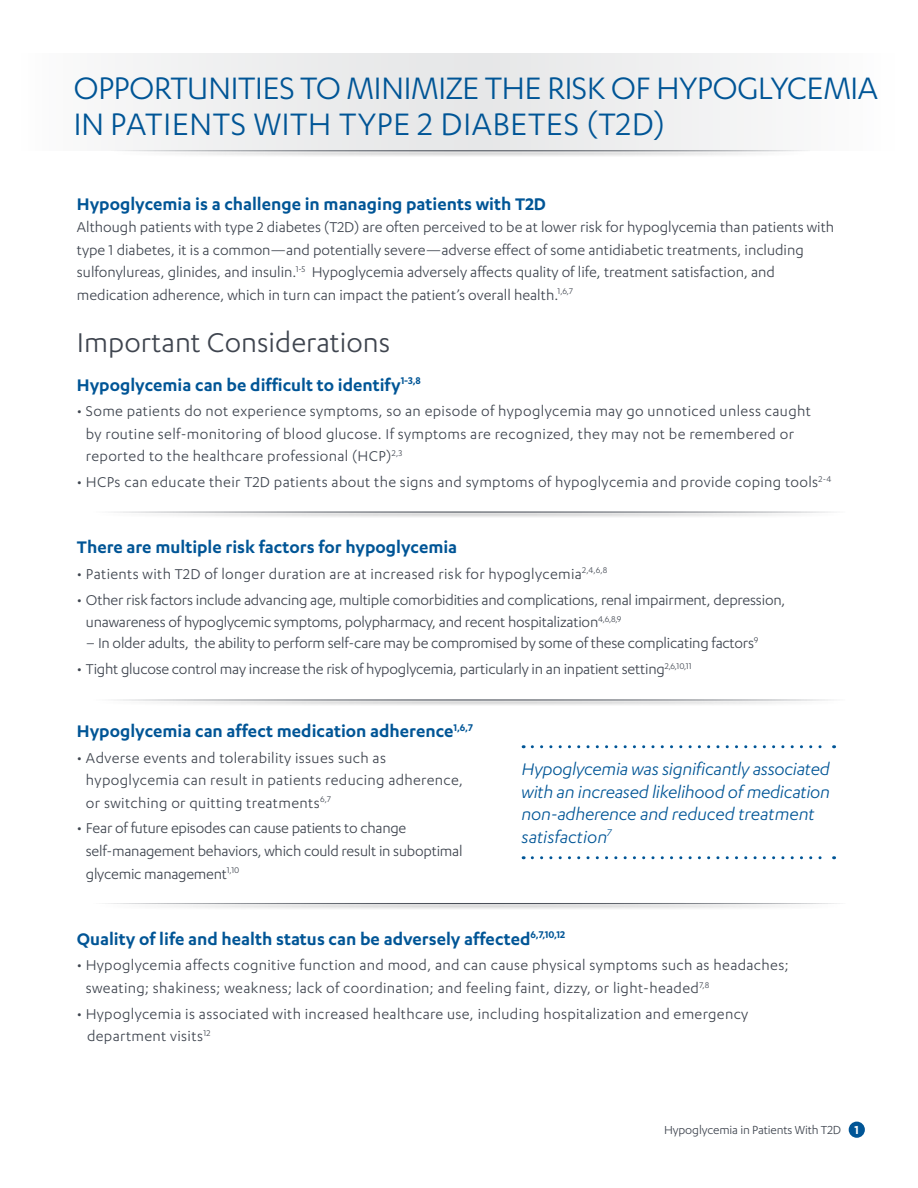
<style>
.page{position:relative;width:918px;height:1188px;background:#fff}
.page>*{position:absolute;margin:0;border:0;box-sizing:border-box;transform-origin:0 0}
.t1{font:36px/36px "Karbon";letter-spacing:-.02em;color:#005596}
.t2{font:31.5px "Karbon";color:#3f454f}
.t3{font:600 19.5px "Karbon";color:#005596}
.t4{font:italic 19.5px/22.5px "Karbon";letter-spacing:-.01em;color:#005596}
.t5{font:16.5px/22.5px "Karbon";letter-spacing:.005em;color:#3f454f}
.t6{font:16.5px/22.5px "Karbon";letter-spacing:-.015em;color:#3f454f}
.t7{font:13.5px "Karbon";letter-spacing:-.01em;color:#3f454f}
.s1{font-weight:600;color:#fff}
</style>
<div class="page">
<div style="left:849px;top:1122px;width:16px;height:16px;background:#005596;border-radius:50%"></div>
<div style="left:92px;top:511px;width:752px;height:7px;background:#000;opacity:.8"></div>
<hr style="left:90px;top:512px;width:755px;height:1px;background:#3f454f">
<div style="left:92px;top:698px;width:752px;height:8px;background:#000;opacity:.8"></div>
<hr style="left:90px;top:700px;width:755px;height:1px;background:#3f454f">
<div style="left:92px;top:902px;width:752px;height:8px;background:#000;opacity:.8"></div>
<hr style="left:90px;top:903px;width:755px;height:1px;background:#3f454f">
<div style="left:14px;top:54px;width:890px;height:96px;background:linear-gradient(to right,#eff0f0,#f1f2f2)"></div>
<div style="left:110px;top:149px;width:698px;height:8px;background:#000;opacity:.8"></div>
<hr style="left:108px;top:150px;width:702px;height:1px;background:#3f454f">
<svg style="left:532px;top:745px;width:303px;height:3px"></svg>
<svg style="left:532px;top:856px;width:303px;height:3px"></svg>
<h1 class="t1" style="left:74px;top:69px;width:806px">OPPORTUNITIES TO MINIMIZE THE RISK OF HYPOGLYCEMIA<br>IN PATIENTS WITH TYPE 2 DIABETES (T2D)</h1>
<p class="t3" style="left:77px;top:193px;width:471px">Hypoglycemia is a challenge in managing patients with T2D</p>
<p class="t5" style="left:77px;top:216px;width:759px">Although patients with type 2 diabetes (T2D) are often perceived to be at lower risk for hypoglycemia than patients with type 1 diabetes, it is a common—and potentially severe—adverse effect of some antidiabetic treatments, including sulfonylureas, glinides, and insulin.<sup>1-5</sup> Hypoglycemia adversely affects quality of life, treatment satisfaction, and medication adherence, which in turn can impact the patient’s overall health.<sup>1,6,7</sup></p>
<h2 class="t2" style="left:77px;top:325px;width:315px">Important Considerations</h2>
<p class="t3" style="left:77px;top:374px;width:346px">Hypoglycemia can be difficult to identify<sup>1-3,8</sup></p>
<p class="t5" style="left:86px;top:400px;width:727px;text-indent:-9px">• Some patients do not experience symptoms, so an episode of hypoglycemia may go unnoticed unless caught by routine self-monitoring of blood glucose. If symptoms are recognized, they may not be remembered or reported to the healthcare professional (HCP)<sup>2,3</sup></p>
<p class="t5" style="left:77px;top:470px;width:756px">• HCPs can educate their T2D patients about the signs and symptoms of hypoglycemia and provide coping tools<sup>2-4</sup></p>
<p class="t3" style="left:77px;top:536px;width:382px">There are multiple risk factors for hypoglycemia</p>
<p class="t5" style="left:77px;top:562px;width:532px">• Patients with T2D of longer duration are at increased risk for hypoglycemia<sup>2,4,6,8</sup></p>
<p class="t6" style="left:86px;top:588px;width:701px;text-indent:-9px">• Other risk factors include advancing age, multiple comorbidities and complications, renal impairment, depression, unawareness of hypoglycemic symptoms, polypharmacy, and recent hospitalization<sup>4,6,8,9</sup></p>
<p class="t6" style="left:86px;top:632px;width:674px">– In older adults, the ability to perform self-care may be compromised by some of these complicating factors<sup>9</sup></p>
<p class="t6" style="left:77px;top:657px;width:616px">• Tight glucose control may increase the risk of hypoglycemia, particularly in an inpatient setting<sup>2,6,10,11</sup></p>
<p class="t3" style="left:77px;top:720px;width:398px">Hypoglycemia can affect medication adherence<sup>1,6,7</sup></p>
<p class="t5" style="left:86px;top:746px;width:379px;text-indent:-9px">• Adverse events and tolerability issues such as hypoglycemia can result in patients reducing adherence, or switching or quitting treatments<sup>6,7</sup></p>
<p class="t6" style="left:86px;top:817px;width:378px;text-indent:-9px">• Fear of future episodes can cause patients to change self-management behaviors, which could result in suboptimal glycemic management<sup>1,10</sup></p>
<p class="t4" style="left:522px;top:758px;width:310px">Hypoglycemia was significantly associated with an increased likelihood of medication non-adherence and reduced treatment satisfaction<sup>7</sup></p>
<p class="t3" style="left:77px;top:928px;width:490px">Quality of life and health status can be adversely affected<sup>6,7,10,12</sup></p>
<p class="t5" style="left:86px;top:954px;width:705px;text-indent:-9px">• Hypoglycemia affects cognitive function and mood, and can cause physical symptoms such as headaches; sweating; shakiness; weakness; lack of coordination; and feeling faint, dizzy, or light-headed<sup>7,8</sup></p>
<p class="t5" style="left:87px;top:1002px;width:663px;text-indent:-10px">• Hypoglycemia is associated with increased healthcare use, including hospitalization and emergency department visits<sup>12</sup></p>
<p class="t7" style="left:664px;top:1122px;width:196px">Hypoglycemia in Patients With T2D <span class="s1">1</span></p>
</div>
